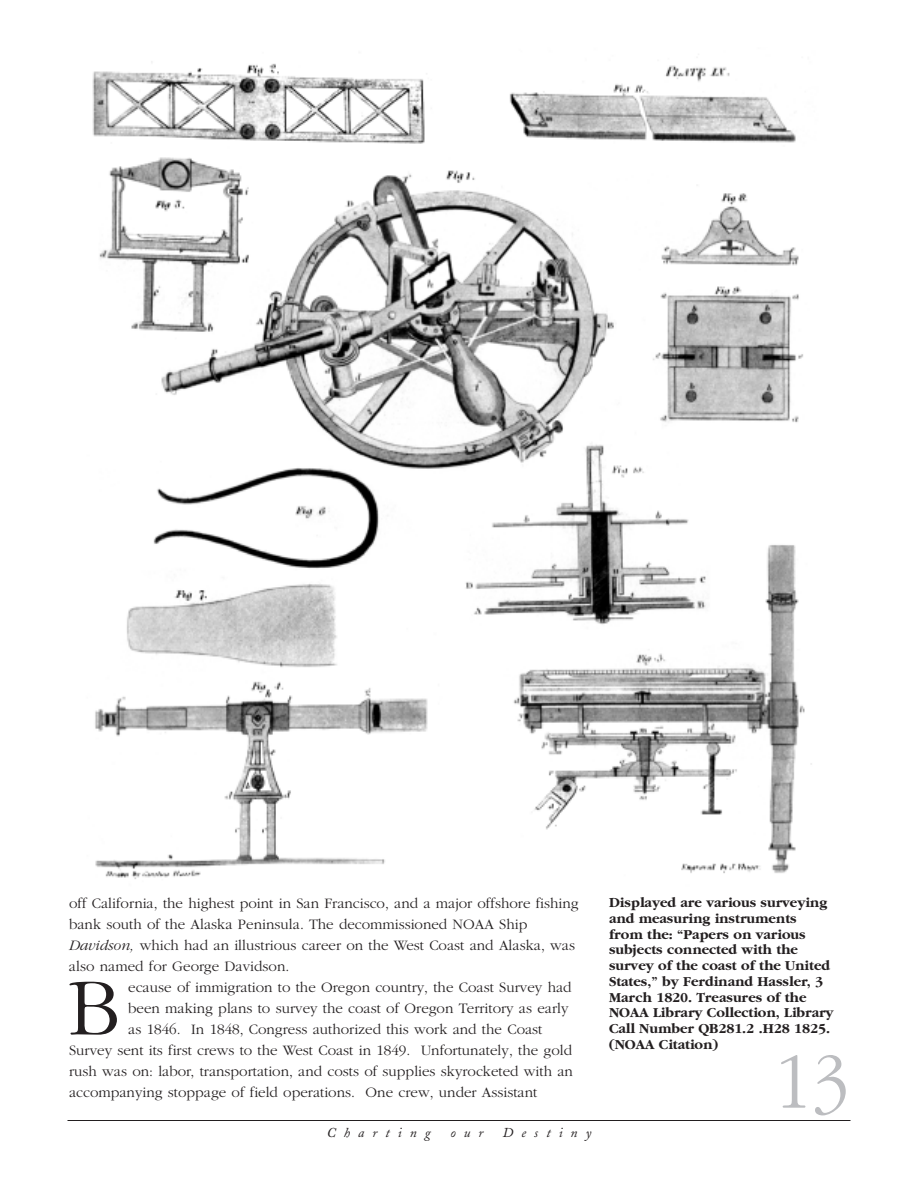
<style>
.page{position:relative;width:918px;height:1188px;background:#fff}
.page>*{position:absolute;margin:0;border:0;box-sizing:border-box;transform-origin:0 0}
.t1{font:300 82.5px "Garamond";color:#bcbdc0;scale:.9 1}
.t2{font:300 82.35px "Garamond";color:#231f20}
.t3{font:300 15px/21px "Garamond";color:#231f20}
.t4{font:700 14.25px/15.8px "Garamond";color:#231f20}
.t5{font:italic 13.5px "Adobe Caslon";letter-spacing:.6em;color:#231f20}
.s1{font-style:italic}
</style>
<div class="page">
<hr style="left:68px;top:1120px;width:782px;height:1px;background:#231f20">
<img style="left:92px;top:61px;width:720px;height:818px">
<p class="t3" style="left:69px;top:893px;width:511px">off California, the highest point in San Francisco, and a major offshore fishing bank south of the Alaska Peninsula. The decommissioned NOAA Ship <span class="s1">Davidson,</span> which had an illustrious career on the West Coast and Alaska, was also named for George Davidson.</p>
<h2 class="t2" style="left:67px;top:958px;width:54px">B</h2>
<p class="t3" style="left:128px;top:977px;width:445px">ecause of immigration to the Oregon country, the Coast Survey had</p>
<p class="t3" style="left:128px;top:998px;width:442px">been making plans to survey the coast of Oregon Territory as early</p>
<p class="t3" style="left:128px;top:1019px;width:416px">as 1846. In 1848, Congress authorized this work and the Coast</p>
<p class="t3" style="left:69px;top:1040px;width:505px">Survey sent its first crews to the West Coast in 1849. Unfortunately, the gold</p>
<p class="t3" style="left:69px;top:1061px;width:505px">rush was on: labor, transportation, and costs of supplies skyrocketed with an</p>
<p class="t3" style="left:69px;top:1082px;width:470px">accompanying stoppage of field operations. One crew, under Assistant</p>
<p class="t5" style="left:327px;top:1128px;width:106px">Charting</p>
<p class="t5" style="left:450px;top:1128px;width:34px">our</p>
<p class="t5" style="left:503px;top:1128px;width:90px">Destiny</p>
<p class="t4" style="left:609px;top:894px;width:226px">Displayed are various surveying and measuring instruments from the: “Papers on various subjects connected with the survey of the coast of the United<br>States,” by Ferdinand Hassler, 3<br>March 1820. Treasures of the<br>NOAA Library Collection, Library<br>Call Number QB281.2 .H28 1825. (NOAA Citation)</p>
<h1 class="t1" style="left:775px;top:1031px;width:84px">13</h1>
</div>
